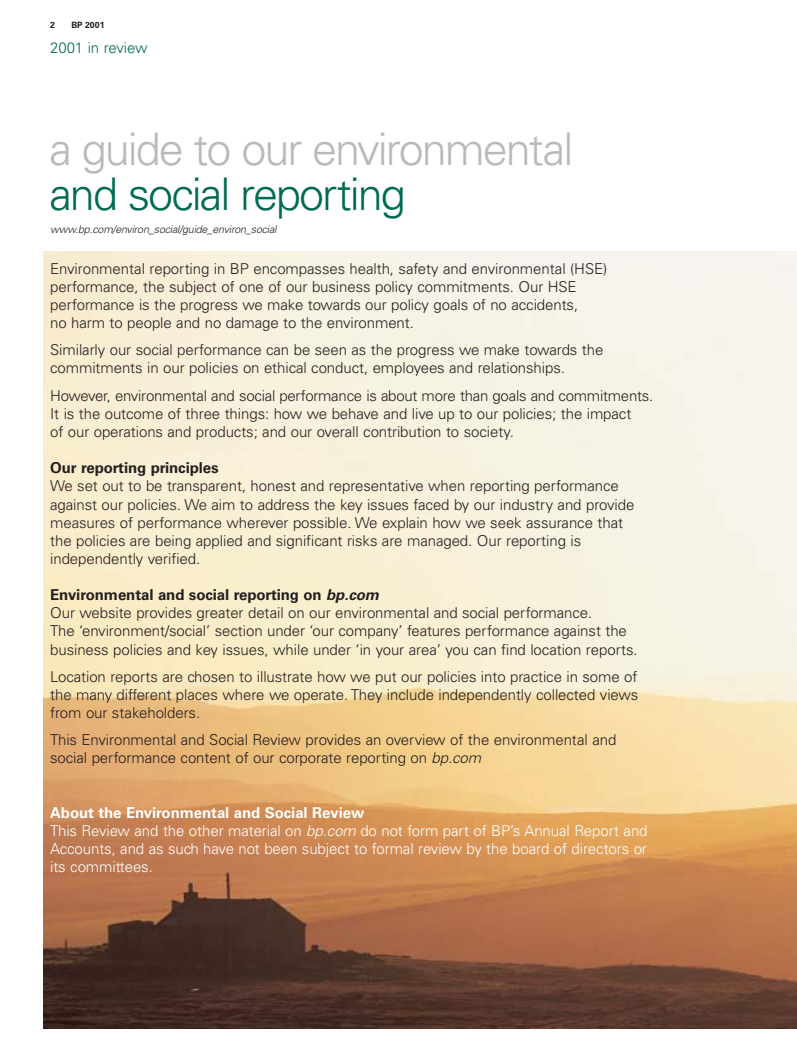
<style>
.page{position:relative;width:797px;height:1052px;background:#fff}
.page>*{position:absolute;margin:0;border:0;box-sizing:border-box;transform-origin:0 0}
.t1{font:300 45px "Univers";letter-spacing:-.045em;color:#b7b9bc}
.t2{font:300 45px "Univers";letter-spacing:-.045em;color:#006a53}
.t3{font:300 15px/18.1px "Univers";letter-spacing:-.005em;color:#231f20}
.t4{font:300 15px/18.1px "Univers";letter-spacing:-.005em;color:#fff}
.t5{font:700 15px "Univers";letter-spacing:-.005em;color:#231f20}
.t6{font:300 15px "Univers";letter-spacing:-.005em;color:#006a53}
.t7{font:italic 300 10.62px "Univers";letter-spacing:-.015em;color:#231f20}
.t8{font:700 8.75px "Univers";color:#231f20}
.s1{font-weight:700}
.s2{font-weight:700;font-style:italic}
.s3{font-style:italic}
</style>
<div class="page">
<img style="left:43px;top:252px;width:753px;height:776px">
<p class="t8" style="left:50px;top:22px;width:6px">2</p>
<p class="t8" style="left:71px;top:22px;width:35px">BP 2001</p>
<p class="t6" style="left:50px;top:42px;width:99px">2001 in review</p>
<h1 class="t1" style="left:49px;top:132px;width:525px">a guide to our environmental</h1>
<h1 class="t2" style="left:49px;top:177px;width:358px">and social reporting</h1>
<p class="t7" style="left:50px;top:225px;width:228px">www.bp.com/environ_social/guide_environ_social</p>
<p class="t3" style="left:50px;top:261px;width:558px">Environmental reporting in BP encompasses health, safety and environmental (HSE) performance, the subject of one of our business policy commitments. Our HSE performance is the progress we make towards our policy goals of no accidents,<br>no harm to people and no damage to the environment.</p>
<p class="t3" style="left:50px;top:342px;width:554px">Similarly our social performance can be seen as the progress we make towards the commitments in our policies on ethical conduct, employees and relationships.</p>
<p class="t3" style="left:50px;top:387px;width:604px">However, environmental and social performance is about more than goals and commitments.<br>It is the outcome of three things: how we behave and live up to our policies; the impact<br>of our operations and products; and our overall contribution to society.</p>
<p class="t5" style="left:50px;top:462px;width:170px">Our reporting principles</p>
<p class="t3" style="left:50px;top:478px;width:585px">We set out to be transparent, honest and representative when reporting performance against our policies. We aim to address the key issues faced by our industry and provide measures of performance wherever possible. We explain how we seek assurance that the policies are being applied and significant risks are managed. Our reporting is independently verified.</p>
<p class="t3" style="left:50px;top:587px;width:588px"><span class="s1">Environmental and social reporting on</span> <span class="s2">bp.com<br></span>Our website provides greater detail on our environmental and social performance.<br>The ‘environment/social’ section under ‘our company’ features performance against the business policies and key issues, while under ‘in your area’ you can find location reports.</p>
<p class="t3" style="left:50px;top:668px;width:589px;text-align:justify">Location reports are chosen to illustrate how we put our policies into practice in some of the many different places where we operate. They include independently collected views from our stakeholders.</p>
<p class="t3" style="left:50px;top:732px;width:567px">This Environmental and Social Review provides an overview of the environmental and social performance content of our corporate reporting on <span class="s3">bp.com</span></p>
<p class="t4" style="left:50px;top:804px;width:598px"><span class="s1">About the Environmental and Social Review<br></span>This Review and the other material on <span class="s3">bp.com</span> do not form part of BP’s Annual Report and Accounts, and as such have not been subject to formal review by the board of directors or its committees.</p>
</div>
